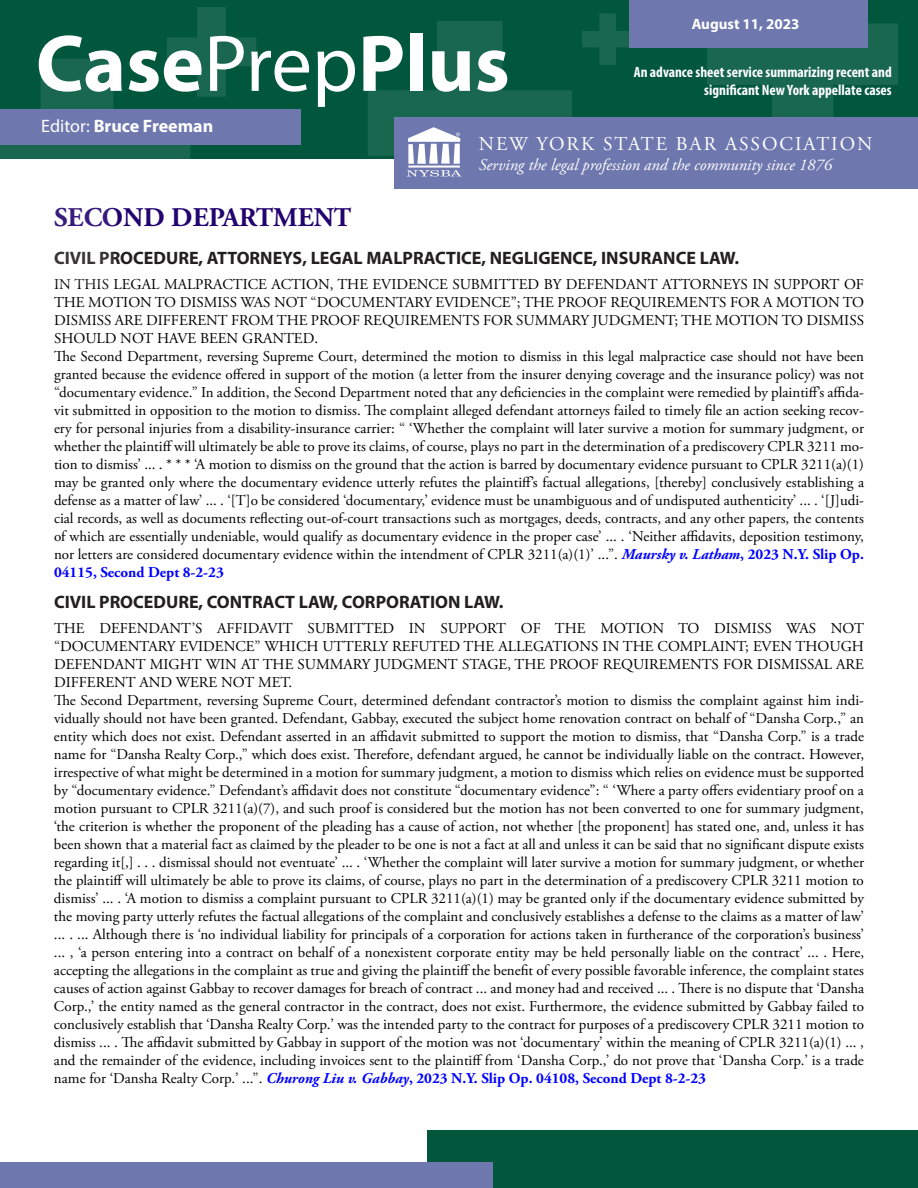
<style>
.page{position:relative;width:918px;height:1188px;background:#fff}
.page>*{position:absolute;margin:0;border:0;box-sizing:border-box;transform-origin:0 0}
.t1{font:700 81px "Myriad Pro";color:#fff}
.department{font:700 27px "Adobe Garamond Pro";color:#22036f}
.t2{font:19.5px "Adobe Garamond Pro";letter-spacing:.1em;color:#fff}
.area_of_law{font:700 18px "Myriad Pro";color:#231f20}
.t3{font:700 18px "Myriad Pro";color:#fff}
.t4{font:italic 16.5px "Adobe Garamond Pro";color:#fff}
.Body_Copy{font:15px/18px "Adobe Garamond Pro";color:#000;text-align:justify}
.Body_Copy-2{font:700 condensed 15px/18px "Myriad Pro";color:#fff;text-align:right}
.t5{font:700 15px "Myriad Pro";color:#fff}
.s1{font-weight:400}
.s2{color:#231f20}
.s3{font-weight:700;font-style:italic;color:#00f}
.s4{font-weight:700;color:#00f}
</style>
<div class="page">
<div style="left:0;top:1px;width:918px;height:158px;background:#00573c"></div>
<svg style="left:582px;top:13px;width:51px;height:52px"></svg>
<svg style="left:0;top:7px;width:256px;height:152px"></svg>
<svg style="left:707px;top:0;width:191px;height:117px"></svg>
<div style="left:395px;top:117px;width:523px;height:72px;background:#6e77ae"></div>
<div style="left:629px;top:0;width:239px;height:47px;background:#6e77ae"></div>
<div style="left:0;top:110px;width:300px;height:35px;background:#6e77ae"></div>
<svg style="left:368px;top:21px;width:204px;height:168px"></svg>
<div style="left:428px;top:1131px;width:490px;height:57px;background:#00573c"></div>
<div style="left:0;top:1162px;width:493px;height:26px;background:#6e77ae"></div>
<p class="t5" style="left:692px;top:14px;width:109px">August 11, 2023</p>
<p class="Body_Copy-2" style="left:634px;top:63px;width:259px">An advance sheet service summarizing recent and significant New York appellate cases</p>
<p class="t1" style="left:36px;top:11px;width:475px">Case<span class="s1">Prep</span>Plus</p>
<p class="t2" style="left:479px;top:133px;width:395px">NEW YORK STATE BAR ASSOCIATION</p>
<p class="t4" style="left:479px;top:155px;width:355px">Serving the legal profession and the community since 1876</p>
<p class="t3" style="left:41px;top:114px;width:174px"><span class="s1">Editor:</span> Bruce Freeman</p>
<p class="department" style="left:54px;top:201px;width:299px">SECOND DEPARTMENT</p>
<p class="area_of_law" style="left:54px;top:246px;width:687px">CIVIL PROCEDURE, ATTORNEYS, LEGAL MALPRACTICE, NEGLIGENCE, INSURANCE LAW.</p>
<p class="Body_Copy" style="left:54px;top:276px;width:812px">IN THIS LEGAL MALPRACTICE ACTION, THE EVIDENCE SUBMITTED BY DEFENDANT ATTORNEYS IN SUPPORT OF THE MOTION TO DISMISS WAS NOT <span class="s2">“</span>DOCUMENTARY EVIDENCE”; THE PROOF REQUIREMENTS FOR A MOTION TO DISMISS ARE DIFFERENT FROM THE PROOF REQUIREMENTS FOR SUMMARY JUDGMENT; THE MOTION TO DISMISS SHOULD NOT HAVE BEEN GRANTED.</p>
<p class="Body_Copy" style="left:54px;top:348px;width:812px">The Second Department, reversing Supreme Court, determined the motion to dismiss in this legal malpractice case should not have been granted because the evidence offered in support of the motion (a letter from the insurer denying coverage and the insurance policy) was not <span class="s2">“</span>documentary evidence.<span class="s2">”</span> In addition, the Second Department noted that any deficiencies in the complaint were remedied by plaintiff’s affida&shy;vit submitted in opposition to the motion to dismiss. The complaint alleged defendant attorneys failed to timely file an action seeking recov&shy;ery for personal injuries from a disability-insurance carrier: <span class="s2">“</span> ‘Whether the complaint will later survive a motion for summary judgment, or whether the plaintiff will ultimately be able to prove its claims, of course, plays no part in the determination of a prediscovery CPLR 3211 mo&shy;tion to dismiss’ ... . * * * ‘A motion to dismiss on the ground that the action is barred by documentary evidence pursuant to CPLR 3211(a)(1) may be granted only where the documentary evidence utterly refutes the plaintiff’s factual allegations, [thereby] conclusively establishing a defense as a matter of law’ ... . ‘[T]o be considered ‘documentary,’ evidence must be unambiguous and of undisputed authenticity’ ... . ‘[J]udi&shy;cial records, as well as documents reflecting out-of-court transactions such as mortgages, deeds, contracts, and any other papers, the contents of which are essentially undeniable, would qualify as documentary evidence in the proper case’ ... . ‘Neither affidavits, deposition testimony, nor letters are considered documentary evidence within the intendment of CPLR 3211(a)(1)’ ...<span class="s2">”</span>. <span class="s3">Maursky v. Latham</span><span class="s4">, 2023 N.Y. Slip Op.<br>04115, Second Dept 8-2-23</span></p>
<p class="area_of_law" style="left:54px;top:590px;width:451px">CIVIL PROCEDURE, CONTRACT LAW, CORPORATION LAW.</p>
<p class="Body_Copy" style="left:54px;top:620px;width:812px">THE DEFENDANT’S AFFIDAVIT SUBMITTED IN SUPPORT OF THE MOTION TO DISMISS WAS NOT <span class="s2">“</span>DOCUMENTARY EVIDENCE<span class="s2">”</span> WHICH UTTERLY REFUTED THE ALLEGATIONS IN THE COMPLAINT; EVEN THOUGH DEFENDANT MIGHT WIN AT THE SUMMARY JUDGMENT STAGE, THE PROOF REQUIREMENTS FOR DISMISSAL ARE DIFFERENT AND WERE NOT MET.</p>
<p class="Body_Copy" style="left:54px;top:692px;width:812px">The Second Department, reversing Supreme Court, determined defendant contractor’s motion to dismiss the complaint against him indi&shy;vidually should not have been granted. Defendant, Gabbay, executed the subject home renovation contract on behalf of <span class="s2">“</span>Dansha Corp.,<span class="s2">”</span> an entity which does not exist. Defendant asserted in an affidavit submitted to support the motion to dismiss, that <span class="s2">“</span>Dansha Corp.<span class="s2">”</span> is a trade name for <span class="s2">“</span>Dansha Realty Corp.,<span class="s2">”</span> which does exist. Therefore, defendant argued, he cannot be individually liable on the contract. However, irrespective of what might be determined in a motion for summary judgment, a motion to dismiss which relies on evidence must be supported by <span class="s2">“</span>documentary evidence.<span class="s2">”</span> Defendant’s affidavit does not constitute <span class="s2">“</span>documentary evidence”: <span class="s2">“</span> ‘Where a party offers evidentiary proof on a motion pursuant to CPLR 3211(a)(7), and such proof is considered but the motion has not been converted to one for summary judgment, ‘the criterion is whether the proponent of the pleading has a cause of action, not whether [the proponent] has stated one, and, unless it has been shown that a material fact as claimed by the pleader to be one is not a fact at all and unless it can be said that no significant dispute exists regarding it[,] . . . dismissal should not eventuate’ ... . ‘Whether the complaint will later survive a motion for summary judgment, or whether the plaintiff will ultimately be able to prove its claims, of course, plays no part in the determination of a prediscovery CPLR 3211 motion to dismiss’ ... . ‘A motion to dismiss a complaint pursuant to CPLR 3211(a)(1) may be granted only if the documentary evidence submitted by the moving party utterly refutes the factual allegations of the complaint and conclusively establishes a defense to the claims as a matter of law’ ... . ... Although there is ‘no individual liability for principals of a corporation for actions taken in furtherance of the corporation’s business’ ... , ‘a person entering into a contract on behalf of a nonexistent corporate entity may be held personally liable on the contract’ ... . Here, accepting the allegations in the complaint as true and giving the plaintiff the benefit of every possible favorable inference, the complaint states causes of action against Gabbay to recover damages for breach of contract ... and money had and received ... . There is no dispute that ‘Dansha Corp.,’ the entity named as the general contractor in the contract, does not exist. Furthermore, the evidence submitted by Gabbay failed to conclusively establish that ‘Dansha Realty Corp.’ was the intended party to the contract for purposes of a prediscovery CPLR 3211 motion to dismiss ... . The affidavit submitted by Gabbay in support of the motion was not ‘documentary’ within the meaning of CPLR 3211(a)(1) ... , and the remainder of the evidence, including invoices sent to the plaintiff from ‘Dansha Corp.,’ do not prove that ‘Dansha Corp.’ is a trade name for ‘Dansha Realty Corp.’ ...<span class="s2">”</span>. <span class="s3">Churong Liu v. Gabbay</span><span class="s4">, 2023 N.Y. Slip Op. 04108, Second Dept 8-2-23</span></p>
</div>
